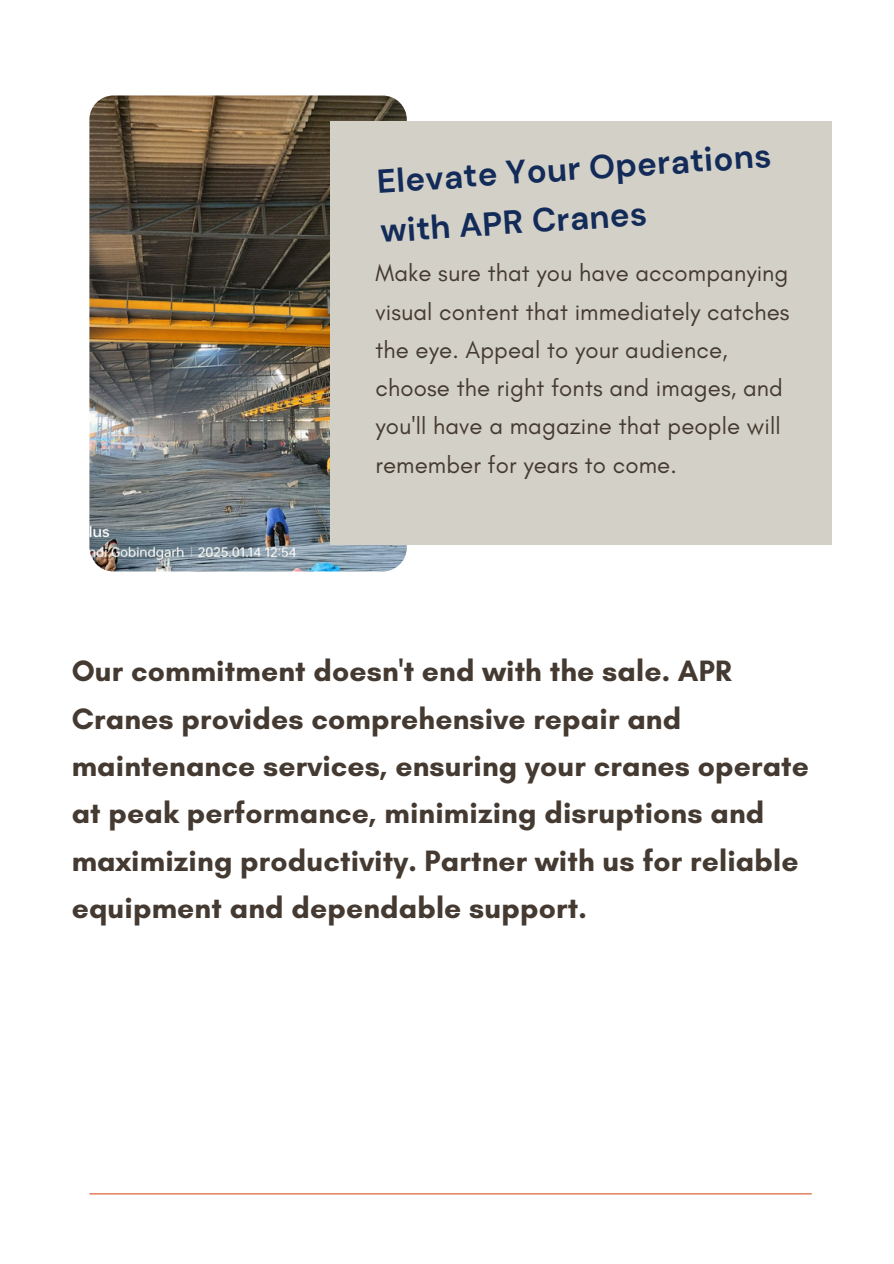
<style>
.page{position:relative;width:894px;height:1264px;background:#fff}
.page>*{position:absolute;margin:0;border:0;box-sizing:border-box;transform-origin:0 0}
.t1{font:700 33px/49.2px "DM Sans";color:#132b59}
.t2{font:700 30px/47.2px "Glacial Indifference";letter-spacing:.005em;color:#443a31}
.t3{font:24px/38.2px "Glacial Indifference";letter-spacing:.005em;color:#443a31;text-align:justify}
</style>
<div class="page">
<img style="left:89px;top:95px;width:317px;height:476px;border-radius:24px">
<div style="left:330px;top:122px;width:501px;height:423px;background:#d3d1c7"></div>
<hr style="left:89px;top:1193px;width:722px;height:1px;background:#d85528">
<p class="t1" style="left:375px;top:158px;width:396px;rotate:-4deg">Elevate Your Operations with APR Cranes</p>
<p class="t3" style="left:375px;top:254px;width:415px">Make sure that you have accompanying visual content that immediately catches the eye. Appeal to your audience,</p>
<h1 class="t3" style="left:375px;top:368px;width:409px">choose the right fonts and images, and you'll have a magazine that people will remember for years to come.</h1>
<h1 class="t2" style="left:72px;top:647px;width:738px">Our commitment doesn't end with the sale. APR Cranes provides comprehensive repair and maintenance services, ensuring your cranes operate at peak performance, minimizing disruptions and maximizing productivity. Partner with us for reliable equipment and dependable support.</h1>
</div>
